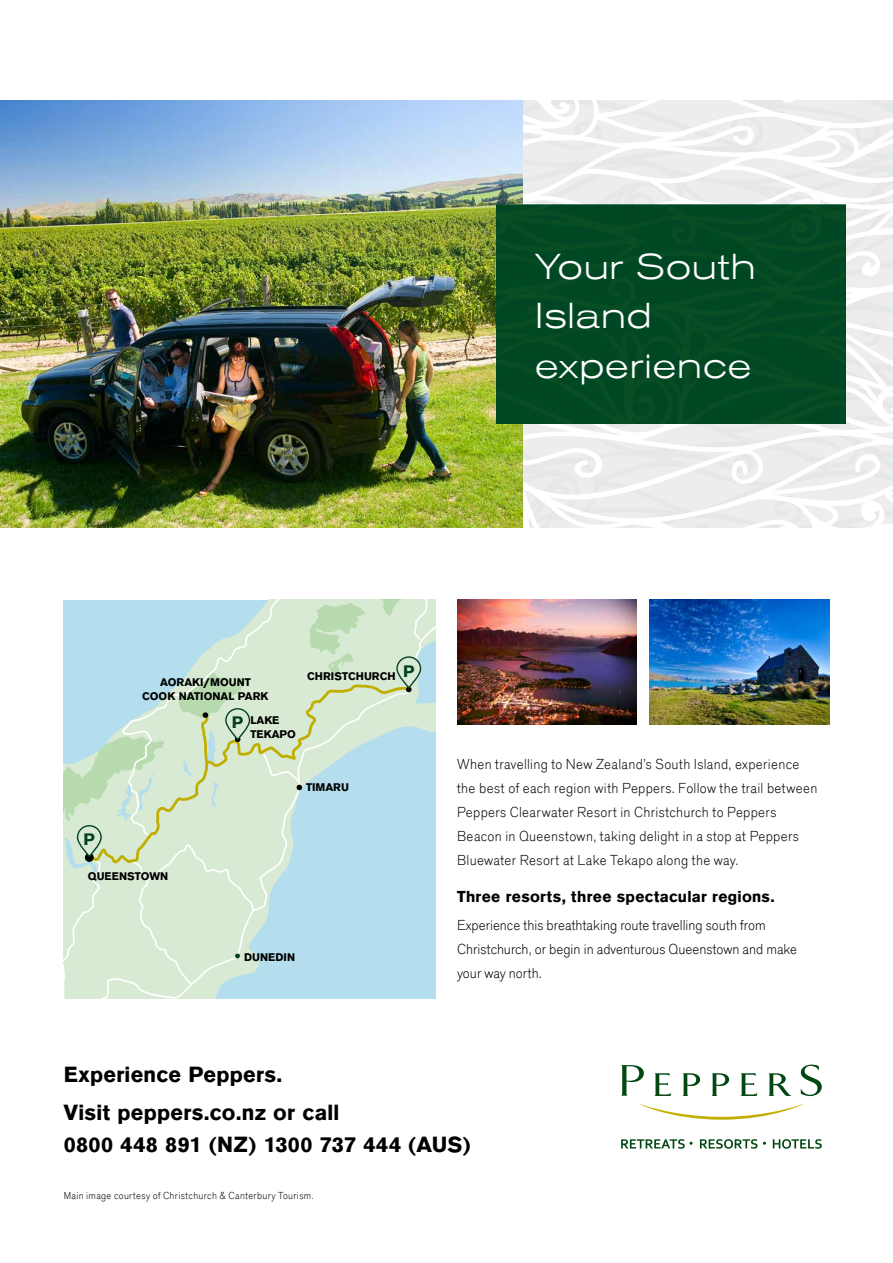
<style>
.page{position:relative;width:893px;height:1263px;background:#fff}
.page>*{position:absolute;margin:0;border:0;box-sizing:border-box;transform-origin:0 0}
.t1{font:300 37.5px/49.7px "Ancona Ex";letter-spacing:.005em;color:#fff}
.t2{font:700 22.8px/37.7px "Ancona";letter-spacing:.01em;color:#000}
.t3{font:700 17.25px "Ancona";color:#034220}
.t4{font:700 16.5px "Ancona";letter-spacing:.02em;color:#000}
.t5{font:300 15px/24px "Ancona";letter-spacing:.015em;color:#000}
.t6{font:700 11.55px/13.8px "Ancona";color:#000;text-align:center}
.t7{font:300 10.5px "Ancona";letter-spacing:.03em;color:#000}
</style>
<div class="page">
<svg style="left:637px;top:1103px;width:169px;height:17px"></svg>
<svg style="left:621px;top:1065px;width:23px;height:31px"></svg>
<svg style="left:801px;top:1064px;width:21px;height:32px"></svg>
<svg style="left:768px;top:1073px;width:24px;height:23px"></svg>
<svg style="left:740px;top:1073px;width:17px;height:23px"></svg>
<svg style="left:711px;top:1073px;width:18px;height:23px"></svg>
<svg style="left:682px;top:1073px;width:18px;height:23px"></svg>
<svg style="left:654px;top:1073px;width:17px;height:23px"></svg>
<svg style="left:621px;top:1139px;width:201px;height:10px"></svg>
<svg style="left:64px;top:600px;width:372px;height:398px;background:#c7e3da"></svg>
<div style="left:85px;top:853px;width:9px;height:9px;background:#000;border-radius:50%"></div>
<svg style="left:78px;top:826px;width:23px;height:30px"></svg>
<div style="left:77px;top:825px;width:25px;height:32px;border:1px solid #034220;border-radius:12px"></div>
<svg style="left:226px;top:709px;width:23px;height:30px"></svg>
<div style="left:225px;top:708px;width:25px;height:32px;border:1px solid #034220;border-radius:12px"></div>
<svg style="left:397px;top:657px;width:24px;height:31px"></svg>
<div style="left:396px;top:656px;width:25px;height:32px;border:1px solid #034220;border-radius:12px"></div>
<img style="left:457px;top:600px;width:180px;height:124px">
<img style="left:649px;top:600px;width:180px;height:124px">
<svg style="left:523px;top:100px;width:370px;height:428px;fill:#ededee"></svg>
<img style="left:0;top:100px;width:523px;height:428px">
<div style="left:496px;top:205px;width:349px;height:218px;background:#004824"></div>
<h1 class="t1" style="left:535px;top:239px;width:223px">Your South<br>Island experience</h1>
<p class="t6" style="left:142px;top:674px;width:128px">AORAKI/MOUNT<br>COOK NATIONAL PARK</p>
<p class="t6" style="left:251px;top:712px;width:47px;text-align:left">LAKE<br>TEKAPO</p>
<p class="t3" style="left:232px;top:710px;width:13px">P</p>
<p class="t6" style="left:307px;top:668px;width:90px">CHRISTCHURCH</p>
<p class="t3" style="left:403px;top:658px;width:13px">P</p>
<p class="t3" style="left:84px;top:827px;width:13px">P</p>
<p class="t6" style="left:88px;top:868px;width:82px">QUEENSTOWN</p>
<p class="t6" style="left:306px;top:780px;width:45px">TIMARU</p>
<p class="t6" style="left:244px;top:949px;width:53px">DUNEDIN</p>
<p class="t5" style="left:457px;top:751px;width:362px">When travelling to New Zealand’s South Island, experience the best of each region with Peppers. Follow the trail between Peppers Clearwater Resort in Christchurch to Peppers Beacon in Queenstown, taking delight in a stop at Peppers Bluewater Resort at Lake Tekapo along the way.</p>
<p class="t4" style="left:457px;top:884px;width:319px">Three resorts, three spectacular regions.</p>
<p class="t5" style="left:457px;top:912px;width:342px">Experience this breathtaking route travelling south from<br>Christchurch, or begin in adventurous Queenstown and make your way north.</p>
<h2 class="t2" style="left:64px;top:1054px;width:277px">Experience Peppers.<br>Visit peppers.co.nz or call</h2>
<h2 class="t2" style="left:64px;top:1124px;width:408px">0800 448 891 (NZ) 1300 737 444 (AUS)</h2>
<p class="t7" style="left:64px;top:1188px;width:251px">Main image courtesy of Christchurch &amp; Canterbury Tourism.</p>
</div>
